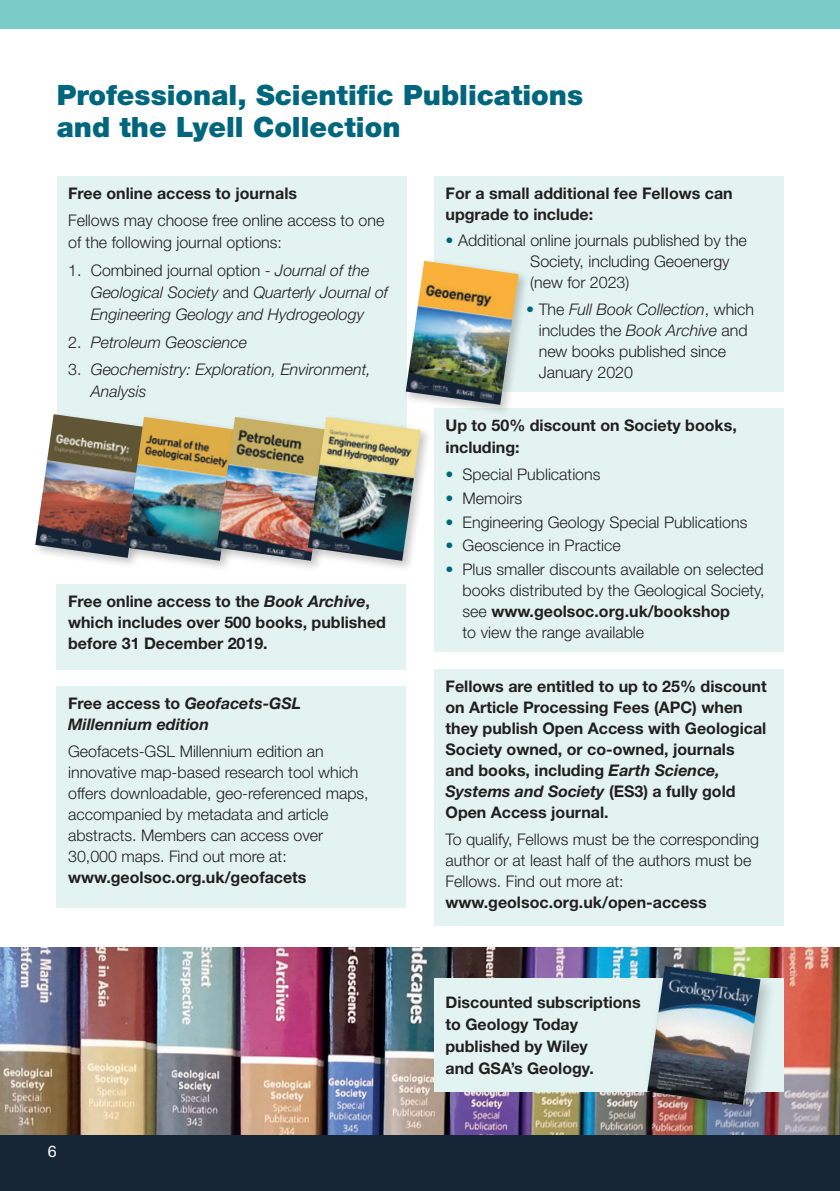
<style>
.page{position:relative;width:840px;height:1191px;background:#fff}
.page>*{position:absolute;margin:0;border:0;box-sizing:border-box;transform-origin:0 0}
.t1{font:900 28px/32px "Helvetica Neue LT Std";color:#00667d}
.t2{font:300 16px/21px "Helvetica Neue LT Std";color:#231f20}
.t3{font:700 16px/21px "Helvetica Neue LT Std";color:#231f20}
.t4{font:italic 300 16px/22px "Helvetica Neue LT Std";color:#231f20}
.t5{font:italic 700 16px/21px "Helvetica Neue LT Std";color:#231f20}
.t6{font:16px "Helvetica Neue LT Std";color:#fff}
.s1{font-style:normal}
.s2{font-style:italic}
.s3{color:#00667d}
.s4{font-weight:700}
</style>
<div class="page">
<div style="left:434px;top:669px;width:348px;height:257px;background:#e2f3f2"></div>
<div style="left:57px;top:176px;width:349px;height:329px;background:#e2f3f2"></div>
<div style="left:57px;top:584px;width:348px;height:85px;background:#e2f3f2"></div>
<div style="left:434px;top:408px;width:348px;height:244px;background:#e2f3f2"></div>
<div style="left:434px;top:176px;width:348px;height:215px;background:#e2f3f2"></div>
<div style="left:0;top:0;width:839px;height:28px;background:#79ccc8"></div>
<div style="left:0;top:1134px;width:839px;height:57px;background:#172637"></div>
<img style="left:0;top:947px;width:839px;height:187px">
<div style="left:434px;top:978px;width:348px;height:114px;background:#e2f3f2"></div>
<div style="left:641px;top:960px;width:135px;height:161px;background:#231f20;opacity:.25"></div>
<img style="left:647px;top:966px;width:113px;height:138px">
<div style="left:57px;top:686px;width:348px;height:221px;background:#e2f3f2"></div>
<div style="left:32px;top:411px;width:125px;height:158px;background:#231f20;opacity:.25"></div>
<img style="left:35px;top:414px;width:88px;height:144px">
<div style="left:402px;top:257px;width:127px;height:159px;background:#231f20;opacity:.25"></div>
<img style="left:405px;top:261px;width:113px;height:144px">
<div style="left:123px;top:414px;width:126px;height:158px;background:#231f20;opacity:.25"></div>
<img style="left:126px;top:417px;width:88px;height:144px">
<div style="left:214px;top:414px;width:126px;height:158px;background:#231f20;opacity:.25"></div>
<img style="left:216px;top:417px;width:89px;height:144px">
<div style="left:305px;top:414px;width:126px;height:158px;background:#231f20;opacity:.25"></div>
<img style="left:308px;top:417px;width:112px;height:144px">
<h1 class="t1" style="left:57px;top:79px;width:527px">Professional, Scientific Publications and the Lyell Collection</h1>
<p class="t3" style="left:68px;top:182px;width:230px">Free online access to journals</p>
<p class="t2" style="left:68px;top:209px;width:317px;line-height:22px">Fellows may choose free online access to one of the following journal options:</p>
<p class="t4" style="left:91px;top:259px;width:299px;text-indent:-23px"><span class="s1">1. Combined journal option -</span> Journal of the<br>Geological Society <span class="s1">and</span> Quarterly Journal of<br>Engineering Geology and Hydrogeology</p>
<p class="t4" style="left:68px;top:331px;width:180px"><span class="s1">2.</span> Petroleum Geoscience</p>
<p class="t4" style="left:91px;top:358px;width:281px;text-indent:-23px"><span class="s1">3.</span> Geochemistry: Exploration, Environment,<br>Analysis</p>
<p class="t3" style="left:68px;top:590px;width:319px">Free online access to the <span class="s2">Book Archive</span>, which includes over 500 books, published before 31 December 2019.</p>
<p class="t5" style="left:68px;top:692px;width:234px"><span class="s1">Free access to</span> Geofacets-GSL<br>Millennium edition</p>
<p class="t2" style="left:68px;top:740px;width:302px">Geofacets-GSL Millennium edition an innovative map-based research tool which offers downloadable, geo-referenced maps, accompanied by metadata and article abstracts. Members can access over 30,000 maps. Find out more at:</p>
<p class="t3" style="left:68px;top:866px;width:240px">www.geolsoc.org.uk/geofacets</p>
<p class="t6" style="left:48px;top:1141px;width:10px">6</p>
<p class="t3" style="left:445px;top:182px;width:288px">For a small additional fee Fellows can upgrade to include:</p>
<p class="t2" style="left:530px;top:230px;width:218px;text-indent:-85px"><span class="s3">•</span> Additional online journals published by the<br>Society, including Geoenergy (new for 2023)</p>
<p class="t2" style="left:538px;top:298px;width:217px;text-indent:-12px"><span class="s3">•</span> The <span class="s2">Full Book Collection</span>, which includes the <span class="s2">Book Archive</span> and new books published since<br>January 2020</p>
<p class="t3" style="left:445px;top:414px;width:292px;line-height:22px">Up to 50% discount on Society books, including:</p>
<p class="t2" style="left:445px;top:463px;width:156px"><span class="s3">•</span> Special Publications</p>
<p class="t2" style="left:445px;top:487px;width:78px"><span class="s3">•</span> Memoirs</p>
<p class="t2" style="left:445px;top:511px;width:303px"><span class="s3">•</span> Engineering Geology Special Publications</p>
<p class="t2" style="left:445px;top:535px;width:177px"><span class="s3">•</span> Geoscience in Practice</p>
<p class="t2" style="left:462px;top:558px;width:303px;text-indent:-17px"><span class="s3">•</span> Plus smaller discounts available on selected books distributed by the Geological Society, see <span class="s4">www.geolsoc.org.uk/bookshop<br></span>to view the range available</p>
<p class="t3" style="left:445px;top:675px;width:322px">Fellows are entitled to up to 25% discount on Article Processing Fees (APC) when they publish Open Access with Geological Society owned, or co-owned, journals and books, including <span class="s2">Earth Science, Systems and Society</span> (ES3) a fully gold Open Access journal.</p>
<p class="t2" style="left:445px;top:828px;width:315px">To qualify, Fellows must be the corresponding author or at least half of the authors must be<br>Fellows. Find out more at:</p>
<p class="t3" style="left:445px;top:891px;width:262px">www.geolsoc.org.uk/open-access</p>
<p class="t3" style="left:445px;top:991px;width:196px;line-height:22px">Discounted subscriptions to Geology Today published by Wiley<br>and GSA’s Geology.</p>
</div>
